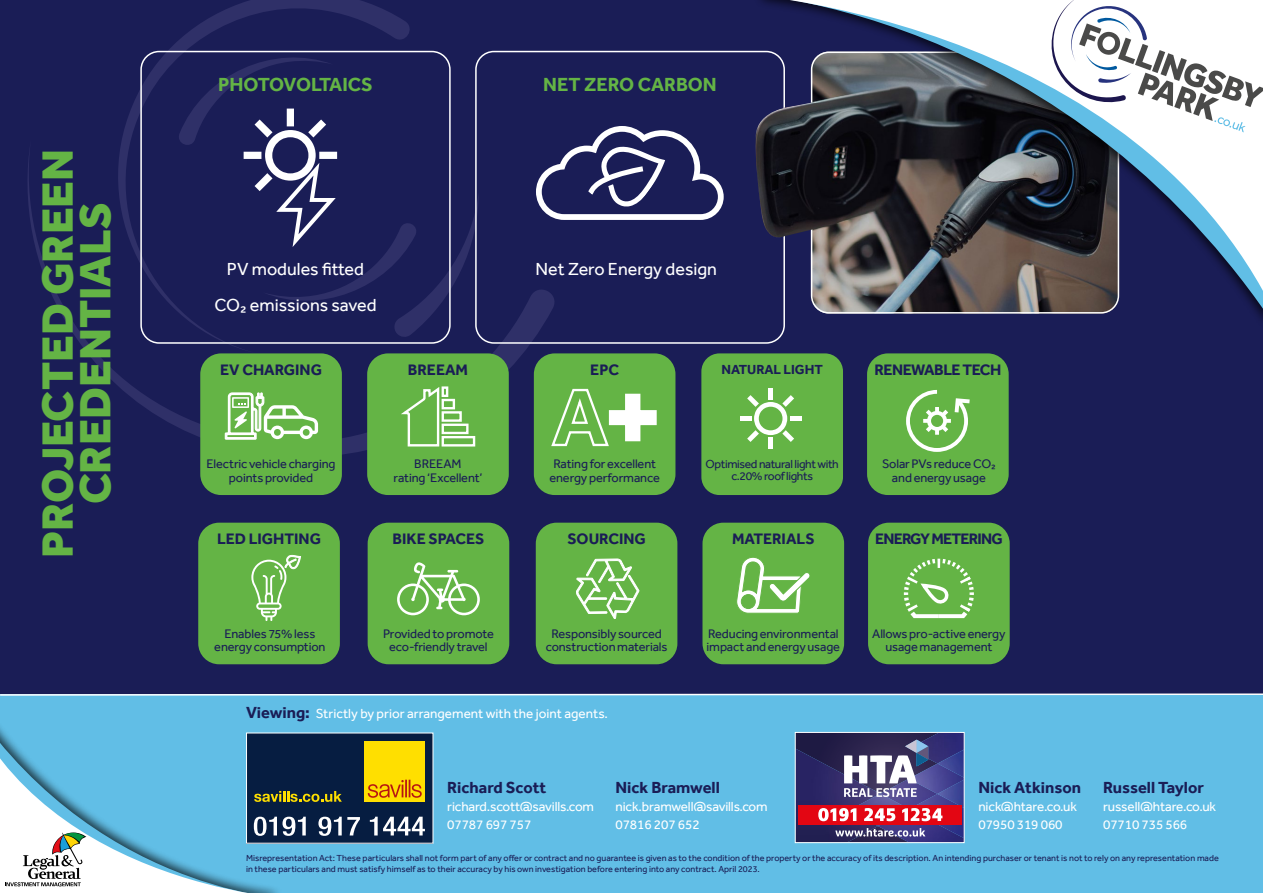
<style>
.page{position:relative;width:1263px;height:893px;background:#1a1d56}
.page>*{position:absolute;margin:0;border:0;box-sizing:border-box;transform-origin:0 0}
.t1{font:800 45px/37.5px "Effra";color:#64b445;text-align:center}
.t2{font:700 19.5px "Effra";color:#64b445}
.t3{font:18px/36px "Effra";color:#fff;text-align:center}
.t4{font:700 16.5px "Effra";color:#1a1d56}
.t5{font:700 15.6px "Effra";color:#1a1d56}
.t6{font:700 15.6px "Effra";letter-spacing:-.05em;color:#1a1d56}
.t7{font:700 15.6px "Effra";letter-spacing:-.03em;color:#1a1d56}
.t8{font:13.5px/18px "Effra";letter-spacing:-.01em;color:#fff}
.t9{font:700 13.5px "Effra";color:#1a1d56}
.t10{font:12.75px/13.5px "Effra";letter-spacing:-.01em;color:#1a1d56;text-align:center}
.t11{font:12px/12px "Effra";letter-spacing:-.03em;color:#1a1d56;text-align:center}
.t12{font:9px/10.8px "Effra";color:#1a1d56}
.s1{font-weight:700;font-size:16.5px;color:#1a1d56}
</style>
<div class="page">
<svg style="left:28px;top:160px;width:526px;height:335px"></svg>
<svg style="left:89px;top:0;width:327px;height:353px"></svg>
<div style="left:0;top:694px;width:1263px;height:199px;background:#61bee6"></div>
<div style="left:754px;top:0;width:509px;height:329px;background:#000;opacity:.7"></div>
<svg style="left:765px;top:304px;width:498px;height:15px"></svg>
<svg style="left:765px;top:0;width:498px;height:304px"></svg>
<svg style="left:1041px;top:0;width:222px;height:132px;background:#d3d8dc"></svg>
<img style="left:797px;top:734px;width:120px;height:14px">
<img style="left:917px;top:734px;width:46px;height:29px">
<img style="left:880px;top:763px;width:83px;height:78px">
<img style="left:909px;top:764px;width:54px;height:74px">
<img style="left:937px;top:749px;width:26px;height:59px">
<img style="left:797px;top:748px;width:83px;height:93px">
<img style="left:848px;top:797px;width:61px;height:29px">
<svg style="left:844px;top:740px;width:84px;height:57px;background:#807e9e"></svg>
<svg style="left:835px;top:828px;width:90px;height:9px"></svg>
<div style="left:798px;top:805px;width:164px;height:19px;background:#e30613"></div>
<svg style="left:818px;top:808px;width:38px;height:13px"></svg>
<svg style="left:864px;top:808px;width:31px;height:13px"></svg>
<svg style="left:902px;top:808px;width:40px;height:13px"></svg>
<div style="left:795px;top:732px;width:170px;height:111px;border:1px solid #fff"></div>
<svg style="left:0;top:693px;width:1263px;height:3px"></svg>
<div style="left:246px;top:733px;width:187px;height:110px;background:#061d41"></div>
<div style="left:364px;top:741px;width:61px;height:61px;background:#ffdf00"></div>
<svg style="left:368px;top:780px;width:54px;height:18px"></svg>
<svg style="left:283px;top:791px;width:59px;height:11px"></svg>
<svg style="left:282px;top:817px;width:24px;height:19px"></svg>
<svg style="left:318px;top:817px;width:42px;height:19px"></svg>
<svg style="left:370px;top:817px;width:55px;height:18px"></svg>
<svg style="left:175px;top:42px;width:304px;height:296px"></svg>
<svg style="left:536px;top:126px;width:188px;height:94px"></svg>
<div style="left:367px;top:353px;width:142px;height:142px;background:#64b445;border-radius:21px"></div>
<svg style="left:401px;top:386px;width:74px;height:61px"></svg>
<div style="left:534px;top:353px;width:141px;height:142px;background:#64b445;border-radius:21px"></div>
<div style="left:867px;top:353px;width:142px;height:142px;background:#64b445;border-radius:21px"></div>
<svg style="left:906px;top:390px;width:64px;height:62px"></svg>
<div style="left:536px;top:523px;width:141px;height:141px;background:#64b445;border-radius:21px"></div>
<svg style="left:576px;top:558px;width:63px;height:61px"></svg>
<div style="left:368px;top:523px;width:141px;height:141px;background:#64b445;border-radius:21px"></div>
<svg style="left:397px;top:562px;width:83px;height:53px"></svg>
<div style="left:200px;top:353px;width:142px;height:142px;background:#64b445;border-radius:21px"></div>
<svg style="left:224px;top:392px;width:94px;height:48px"></svg>
<div style="left:868px;top:523px;width:142px;height:141px;background:#64b445;border-radius:21px"></div>
<svg style="left:904px;top:559px;width:70px;height:59px"></svg>
<div style="left:198px;top:523px;width:142px;height:141px;background:#64b445;border-radius:21px"></div>
<svg style="left:251px;top:554px;width:50px;height:67px"></svg>
<div style="left:702px;top:523px;width:142px;height:141px;background:#64b445;border-radius:21px"></div>
<svg style="left:736px;top:557px;width:74px;height:57px"></svg>
<div style="left:0;top:696px;width:282px;height:197px;background:#000;opacity:.7"></div>
<svg style="left:0;top:706px;width:270px;height:9px"></svg>
<svg style="left:0;top:715px;width:270px;height:178px"></svg>
<svg style="left:5px;top:832px;width:81px;height:54px;background:#cecfcb"></svg>
<div style="left:701px;top:353px;width:142px;height:142px;background:#64b445;border-radius:18px"></div>
<div style="left:768px;top:437px;width:5px;height:12px;background:#fff"></div>
<div style="left:790px;top:416px;width:11px;height:5px;background:#fff"></div>
<div style="left:740px;top:416px;width:12px;height:5px;background:#fff"></div>
<div style="left:768px;top:388px;width:5px;height:12px;background:#fff"></div>
<svg style="left:747px;top:395px;width:47px;height:47px"></svg>
<svg style="left:551px;top:388px;width:106px;height:59px"></svg>
<h1 class="t1" style="left:39px;top:558px;width:410px;rotate:-90deg">PROJECTED GREEN<br>CREDENTIALS</h1>
<h2 class="t2" style="left:218px;top:73px;width:156px">PHOTOVOLTAICS</h2>
<h2 class="t2" style="left:543px;top:73px;width:175px">NET ZERO CARBON</h2>
<h3 class="t3" style="left:214px;top:251px;width:164px">PV modules fitted<br>CO₂ emissions saved</h3>
<h3 class="t3" style="left:535px;top:251px;width:183px">Net Zero Energy design</h3>
<h3 class="t5" style="left:220px;top:360px;width:103px">EV CHARGING</h3>
<h3 class="t5" style="left:408px;top:361px;width:62px">BREEAM</h3>
<h3 class="t5" style="left:590px;top:361px;width:30px">EPC</h3>
<h3 class="t9" style="left:721px;top:361px;width:103px">NATURAL LIGHT</h3>
<h3 class="t7" style="left:874px;top:361px;width:128px">RENEWABLE TECH</h3>
<h3 class="t10" style="left:207px;top:457px;width:131px">Electric vehicle charging points provided</h3>
<h3 class="t10" style="left:393px;top:457px;width:91px">BREEAM<br>rating ‘Excellent’</h3>
<h3 class="t10" style="left:549px;top:457px;width:112px">Rating for excellent energy performance</h3>
<h3 class="t11" style="left:705px;top:458px;width:135px">Optimised natural light with c.20% roof lights</h3>
<h3 class="t10" style="left:882px;top:457px;width:115px">Solar PVs reduce CO₂ and energy usage</h3>
<h3 class="t5" style="left:217px;top:529px;width:105px">LED LIGHTING</h3>
<h3 class="t5" style="left:392px;top:529px;width:93px">BIKE SPACES</h3>
<h3 class="t5" style="left:567px;top:530px;width:80px">SOURCING</h3>
<h3 class="t5" style="left:732px;top:530px;width:84px">MATERIALS</h3>
<h3 class="t6" style="left:875px;top:529px;width:129px">ENERGY METERING</h3>
<h3 class="t10" style="left:214px;top:626px;width:113px">Enables 75% less energy consumption</h3>
<h3 class="t10" style="left:383px;top:626px;width:112px">Provided to promote eco-friendly travel</h3>
<h3 class="t10" style="left:546px;top:626px;width:123px">Responsibly sourced construction materials</h3>
<h3 class="t10" style="left:706px;top:626px;width:135px;text-align:left">Reducing environmental impact and energy usage</h3>
<h3 class="t10" style="left:872px;top:626px;width:135px">Allows pro-active energy usage management</h3>
<h3 class="t8" style="left:246px;top:705px;width:363px"><span class="s1">Viewing:</span> Strictly by prior arrangement with the joint agents.</h3>
<h3 class="t4" style="left:447px;top:778px;width:101px">Richard Scott</h3>
<h3 class="t8" style="left:447px;top:797px;width:148px">richard.scott@savills.com<br>07787 697 757</h3>
<h3 class="t4" style="left:1103px;top:778px;width:102px">Russell Taylor</h3>
<h3 class="t8" style="left:1103px;top:797px;width:115px">russell@htare.co.uk<br>07710 735 566</h3>
<p class="t12" style="left:246px;top:852px;width:974px">Misrepresentation Act: These particulars shall not form part of any offer or contract and no guarantee is given as to the condition of the property or the accuracy of its description. An intending purchaser or tenant is not to rely on any representation made in these particulars and must satisfy himself as to their accuracy by his own investigation before entering into any contract. April 2023.</p>
<h3 class="t4" style="left:615px;top:778px;width:106px">Nick Bramwell</h3>
<h3 class="t8" style="left:615px;top:797px;width:154px">nick.bramwell@savills.com<br>07816 207 652</h3>
<h3 class="t4" style="left:978px;top:778px;width:104px">Nick Atkinson</h3>
<h3 class="t8" style="left:978px;top:797px;width:100px">nick@htare.co.uk<br>07950 319 060</h3>
</div>
